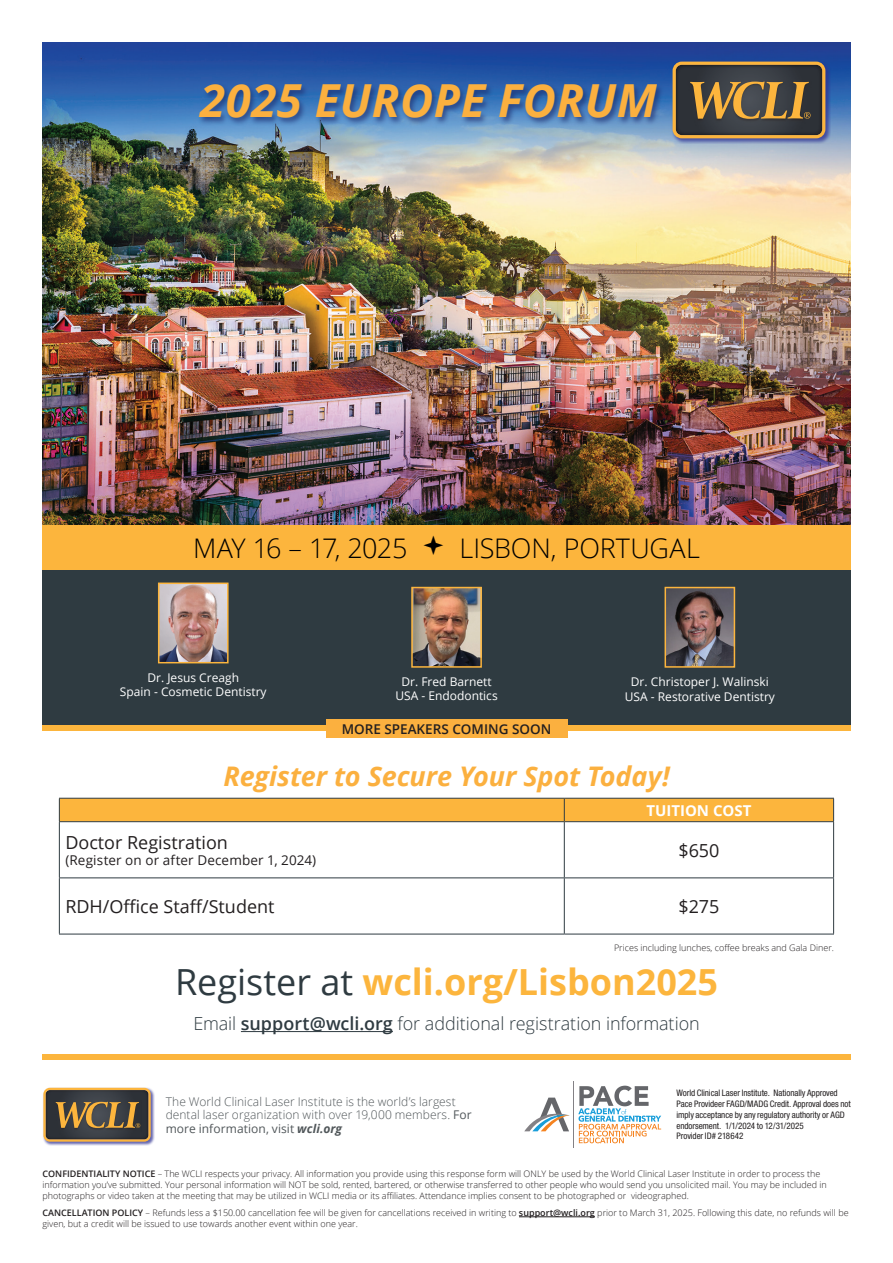
<style>
.page{position:relative;width:893px;height:1263px;background:#fff}
.page>*{position:absolute;margin:0;border:0;box-sizing:border-box;transform-origin:0 0}
.t1{font:italic 700 45.6px "Open Sans";letter-spacing:.01em;color:#fbb03f}
.t2{font:700 36px "Open Sans";color:#fcb53d}
.t3{font:italic 700 27px "Open Sans";letter-spacing:-.005em;color:#fbb03f}
.t4{font:300 27px "Open Sans";letter-spacing:-.005em;color:#000}
.t5{font:300 27px "Open Sans";letter-spacing:-.03em;color:#000}
.t6{font:300 18px "Open Sans";letter-spacing:-.005em;color:#2f3b41}
.t7{font:18px "Open Sans";color:#231f20}
.t8{font:700 15px "Open Sans";color:#fff}
.t9{font:13.5px "Open Sans";letter-spacing:.01em;color:#231f20}
.t10{font:600 13.5px "Open Sans";color:#231f20}
.t11{font:300 12px/13.5px "Open Sans";letter-spacing:.005em;color:#51575a}
.t12{font:12px/14.4px "Open Sans";color:#fff;text-align:center}
.t13{font:300 9px/10.8px "Open Sans";color:#231f20}
.t14{font:condensed 9px/10.8px "Helvetica Neue LT Std";letter-spacing:-.01em;color:#231f20}
.s1{font-weight:400;color:#2f3b41}
.s2{font-weight:600}
.s3{font-weight:400}
.s4{font-weight:700;font-style:italic}
</style>
<div class="page">
<img style="left:42px;top:43px;width:809px;height:482px">
<div style="left:42px;top:1054px;width:808px;height:5px;background:#fcb53d"></div>
<svg style="left:524px;top:1097px;width:46px;height:34px"></svg>
<hr style="left:574px;top:1081px;width:1px;height:67px;background:#838185">
<svg style="left:578px;top:1086px;width:83px;height:57px"></svg>
<hr style="left:241px;top:1031px;width:152px;height:1px;background:#2f3b41">
<hr style="left:519px;top:1216px;width:76px;height:1px;background:#231f20">
<div style="left:59px;top:798px;width:775px;height:23px;background:#fcb53d"></div>
<hr style="left:59px;top:821px;width:505px;height:1px;background:#2f3b41">
<hr style="left:59px;top:822px;width:1px;height:55px;background:#2f3b41">
<hr style="left:564px;top:821px;width:270px;height:1px;background:#2f3b41">
<hr style="left:564px;top:822px;width:1px;height:55px;background:#2f3b41">
<hr style="left:833px;top:822px;width:1px;height:55px;background:#2f3b41">
<hr style="left:59px;top:877px;width:505px;height:1px;background:#2f3b41">
<hr style="left:59px;top:878px;width:1px;height:56px;background:#2f3b41">
<hr style="left:564px;top:877px;width:270px;height:1px;background:#2f3b41">
<hr style="left:564px;top:878px;width:1px;height:56px;background:#2f3b41">
<hr style="left:833px;top:878px;width:1px;height:56px;background:#2f3b41">
<hr style="left:59px;top:934px;width:505px;height:1px;background:#2f3b41">
<hr style="left:564px;top:934px;width:270px;height:1px;background:#2f3b41">
<div style="left:43px;top:1087px;width:112px;height:59px;background:#2e3092;opacity:.75"></div>
<svg style="left:43px;top:1088px;width:108px;height:54px;background:#6b5b41"></svg>
<div style="left:671px;top:61px;width:160px;height:83px;background:#2e3092;opacity:.75"></div>
<svg style="left:673px;top:62px;width:152px;height:76px;background:#67583f"></svg>
<div style="left:197px;top:83px;width:467px;height:43px;background:#1c2667;opacity:.61"></div>
<div style="left:42px;top:570px;width:809px;height:157px;background:#2f3b41"></div>
<div style="left:42px;top:726px;width:809px;height:5px;background:#fcb53d"></div>
<div style="left:42px;top:525px;width:809px;height:45px;background:#fcb53d"></div>
<img style="left:414px;top:590px;width:65px;height:75px">
<div style="left:411px;top:587px;width:71px;height:81px;border:2px solid #fcb53d"></div>
<img style="left:161px;top:585px;width:65px;height:75px">
<div style="left:158px;top:582px;width:71px;height:81px;border:2px solid #fcb53d"></div>
<img style="left:668px;top:590px;width:64px;height:75px">
<div style="left:665px;top:587px;width:70px;height:81px;border:2px solid #fcb53d"></div>
<div style="left:325px;top:719px;width:242px;height:19px;background:#fbb03f"></div>
<h1 class="t1" style="left:200px;top:69px;width:458px">2025 EUROPE FORUM</h1>
<h3 class="t5" style="left:193px;top:530px;width:216px">MAY 16 – 17, 2025</h3>
<h3 class="t4" style="left:460px;top:530px;width:242px">LISBON, PORTUGAL</h3>
<h3 class="t12" style="left:120px;top:670px;width:148px">Dr. Jesus Creagh<br>Spain - Cosmetic Dentistry</h3>
<h3 class="t12" style="left:625px;top:674px;width:152px">Dr. Christoper J. Walinski<br>USA - Restorative Dentistry</h3>
<h3 class="t10" style="left:342px;top:719px;width:211px">MORE SPEAKERS COMING SOON</h3>
<h3 class="t12" style="left:395px;top:674px;width:104px">Dr. Fred Barnett<br>USA - Endodontics</h3>
<h3 class="t3" style="left:223px;top:757px;width:448px">Register to Secure Your Spot Today!</h3>
<h3 class="t7" style="left:65px;top:830px;width:164px">Doctor Registration</h3>
<h3 class="t9" style="left:65px;top:851px;width:252px">(Register on or after December 1, 2024)</h3>
<h3 class="t8" style="left:646px;top:800px;width:107px">TUITION COST</h3>
<h3 class="t7" style="left:678px;top:838px;width:43px">$650</h3>
<h3 class="t7" style="left:65px;top:894px;width:211px">RDH/Office Staff/Student</h3>
<h3 class="t7" style="left:678px;top:894px;width:43px">$275</h3>
<p class="t13" style="left:614px;top:942px;width:222px">Prices including lunches, coffee breaks and Gala Diner.</p>
<h2 class="t2" style="left:175px;top:957px;width:545px"><span class="s1">Register at</span> wcli.org/Lisbon2025</h2>
<h3 class="t6" style="left:193px;top:1011px;width:508px">Email <span class="s2">support@wcli.org</span> for additional registration information</h3>
<h3 class="t11" style="left:166px;top:1094px;width:308px">The World Clinical Laser Institute is the world’s largest dental laser organization with over 19,000 members. <span class="s3">For more information, visit</span> <span class="s4">wcli.org</span></h3>
<p class="t14" style="left:677px;top:1087px;width:176px">World Clinical Laser Institute. Nationally Approved Pace Provideer FAGD/MADG Credit. Approval does not imply acceptance by any regulatory authority or AGD endorsement. 1/1/2024 to 12/31/2025<br>Provider ID# 218642</p>
<p class="t13" style="left:43px;top:1168px;width:786px"><span class="s2">CONFIDENTIALITY NOTICE</span> – The WCLI respects your privacy. All information you provide using this response form will ONLY be used by the World Clinical Laser Institute in order to process the information you’ve submitted. Your personal information will NOT be sold, rented, bartered, or otherwise transferred to other people who would send you unsolicited mail. You may be included in photographs or video taken at the meeting that may be utilized in WCLI media or its affiliates. Attendance implies consent to be photographed or videographed.</p>
<p class="t13" style="left:43px;top:1207px;width:808px"><span class="s2">CANCELLATION POLICY</span> – Refunds less a $150.00 cancellation fee will be given for cancellations received in writing to <span class="s2">support@wcli.org</span> prior to March 31, 2025. Following this date, no refunds will be given, but a credit will be issued to use towards another event within one year.</p>
</div>
